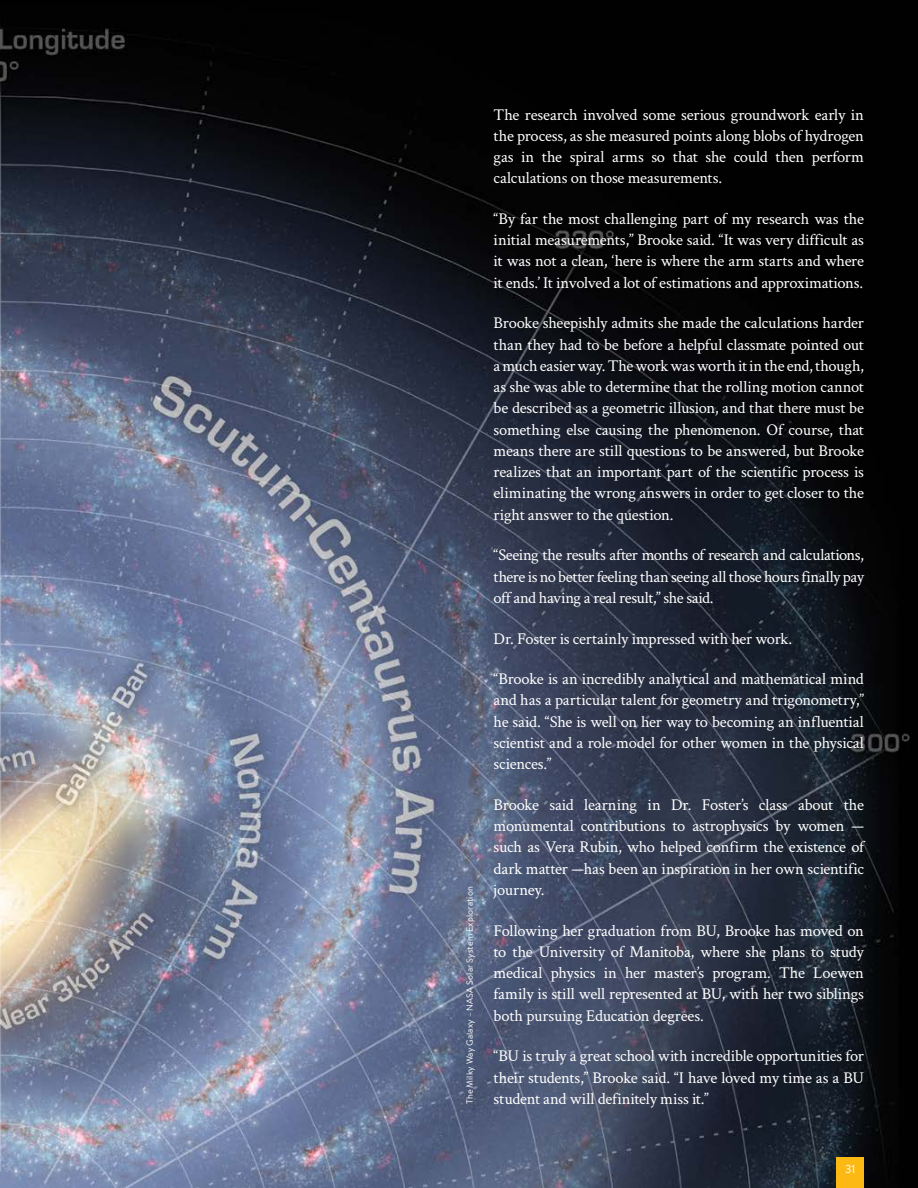
<style>
.page{position:relative;width:918px;height:1188px;background:#fff}
.page>*{position:absolute;margin:0;border:0;box-sizing:border-box;transform-origin:0 0}
.t1{font:16.5px/21.3px "Crimson Text";letter-spacing:-.015em;color:#fff;text-align:justify}
.t2{font:12px "Brandon Grotesque";color:#fff}
.t3{font:9px "Brandon Text";letter-spacing:.01em;color:#fff}
</style>
<div class="page">
<img style="left:0;top:0;width:918px;height:1188px">
<div style="left:836px;top:1157px;width:28px;height:31px;background:#fdb913"></div>
<p class="t3" style="left:464px;top:1104px;width:219px;rotate:-90deg">The Milky Way Galaxy – NASA Solar System Exploration</p>
<p class="t1" style="left:494px;top:103px;width:372px">The research involved some serious groundwork early in the process, as she measured points along blobs of hydrogen gas in the spiral arms so that she could then perform calculations on those measurements.</p>
<p class="t1" style="left:494px;top:207px;width:372px">“By far the most challenging part of my research was the initial measurements,” Brooke said. “It was very difficult as it was not a clean, ‘here is where the arm starts and where it ends.’ It involved a lot of estimations and approximations.</p>
<p class="t1" style="left:494px;top:312px;width:372px">Brooke sheepishly admits she made the calculations harder than they had to be before a helpful classmate pointed out amuch easier way. The work was worth it in the end, though, as she was able to determine that the rolling motion cannot be described as a geometric illusion, and that there must be something else causing the phenomenon. Of course, that means there are still questions to be answered, but Brooke realizes that an important part of the scientific process is eliminating the wrong answers in order to get closer to the right answer to the question.</p>
<p class="t1" style="left:494px;top:544px;width:372px">“Seeing the results after months of research and calculations, there is no better feeling than seeing all those hours finally pay off and having a real result,” she said.</p>
<p class="t1" style="left:494px;top:627px;width:300px">Dr. Foster is certainly impressed with her work.</p>
<p class="t1" style="left:494px;top:668px;width:372px">“Brooke is an incredibly analytical and mathematical mind and has a particular talent for geometry and trigonometry,” he said. “She is well on her way to becoming an influential scientist and a role model for other women in the physical sciences.”</p>
<p class="t1" style="left:494px;top:793px;width:372px">Brooke said learning in Dr. Foster’s class about the monumental contributions to astrophysics by women — such as Vera Rubin, who helped confirm the existence of dark matter —has been an inspiration in her own scientific journey.</p>
<p class="t1" style="left:494px;top:919px;width:372px">Following her graduation from BU, Brooke has moved on to the University of Manitoba, where she plans to study medical physics in her master’s program. The Loewen family is still well represented at BU, with her two siblings both pursuing Education degrees.</p>
<p class="t1" style="left:494px;top:1045px;width:372px">“BU is truly a great school with incredible opportunities for their students,” Brooke said. “I have loved my time as a BU</p>
<p class="t1" style="left:494px;top:1087px;width:217px">student and will definitely miss it.”</p>
<p class="t2" style="left:845px;top:1160px;width:8px">2</p>
<p class="t2" style="left:845px;top:1160px;width:12px">31</p>
</div>
